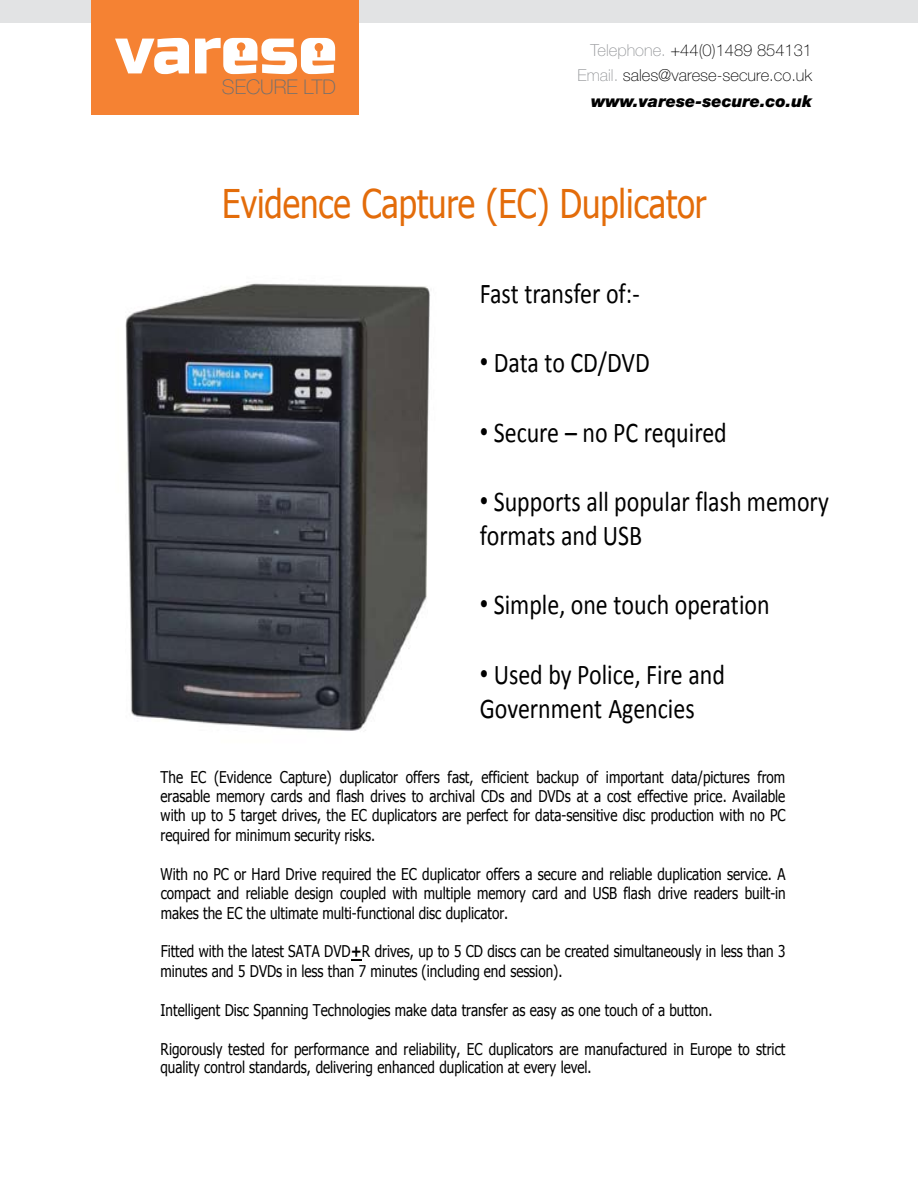
<style>
.page{position:relative;width:918px;height:1188px;background:#fff}
.page>*{position:absolute;margin:0;border:0;box-sizing:border-box;transform-origin:0 0}
.t1{font:39.6px "Tahoma";color:#e36c0a;scale:.83 1}
.t2{font:28.8px/34.5px "Calibri";color:#000;scale:.83 1}
.t3{font:100 20.25px "Helvetica Neue";color:#6d6f71}
.t4{font:100 16.5px/25.5px "Helvetica Neue";color:#000;text-align:right}
.t5{font:16.2px/19.5px "Tahoma";color:#000;text-align:justify;scale:.83 1}
.s1{color:#939598}
.s2{font-weight:900;font-style:italic}
.s3{font-family:"Arial"}
.s4{font-weight:700}
</style>
<div class="page">
<div style="left:0;top:0;width:918px;height:22px;background:#e2e3e4"></div>
<img style="left:125px;top:283px;width:305px;height:448px">
<div style="left:91px;top:0;width:267px;height:114px;background:#f58233"></div>
<svg style="left:115px;top:38px;width:220px;height:36px"></svg>
<p class="t3" style="left:222px;top:75px;width:116px">SECURE LTD</p>
<p class="t4" style="left:578px;top:37px;width:236px"><span class="s1">Telephone.</span> +44(0)1489 854131<br><span class="s1">Email.</span> sales@varese-secure.co.uk <span class="s2">www.varese-secure.co.uk</span></p>
<h1 class="t1" style="left:222px;top:178px;width:585px">Evidence Capture (EC) Duplicator</h1>
<h2 class="t2" style="left:480px;top:277px;width:194px">Fast transfer of:-</h2>
<h2 class="t2" style="left:480px;top:346px;width:206px"><span class="s3">•</span> Data to CD/DVD</h2>
<h2 class="t2" style="left:480px;top:415px;width:299px"><span class="s3">•</span> Secure – no PC required</h2>
<h2 class="t2" style="left:480px;top:484px;width:422px"><span class="s3">•</span> Supports all popular flash memory formats and USB</h2>
<h2 class="t2" style="left:480px;top:588px;width:351px"><span class="s3">•</span> Simple, one touch operation</h2>
<h2 class="t2" style="left:480px;top:657px;width:297px"><span class="s3">•</span> Used by Police, Fire and<br>Government Agencies</h2>
<p class="t5" style="left:161px;top:766px;width:755px">The EC (Evidence Capture) duplicator offers fast, efficient backup of important data/pictures from erasable memory cards and flash drives to archival CDs and DVDs at a cost effective price. Available with up to 5 target drives, the EC duplicators are perfect for data-sensitive disc production with no PC required for minimum security risks.</p>
<p class="t5" style="left:161px;top:863px;width:755px">With no PC or Hard Drive required the EC duplicator offers a secure and reliable duplication service. A compact and reliable design coupled with multiple memory card and USB flash drive readers built-in makes the EC the ultimate multi-functional disc duplicator.</p>
<p class="t5" style="left:161px;top:941px;width:754px;line-height:19px">Fitted with the latest SATA DVD<span class="s4">+</span>R drives, up to 5 CD discs can be created simultaneously in less than 3 minutes and 5 DVDs in less than 7 minutes (including end session).</p>
<p class="t5" style="left:161px;top:999px;width:667px">Intelligent Disc Spanning Technologies make data transfer as easy as one touch of a button.</p>
<p class="t5" style="left:161px;top:1039px;width:754px;line-height:18.6px">Rigorously tested for performance and reliability, EC duplicators are manufactured in Europe to strict quality control standards, delivering enhanced duplication at every level.</p>
</div>
